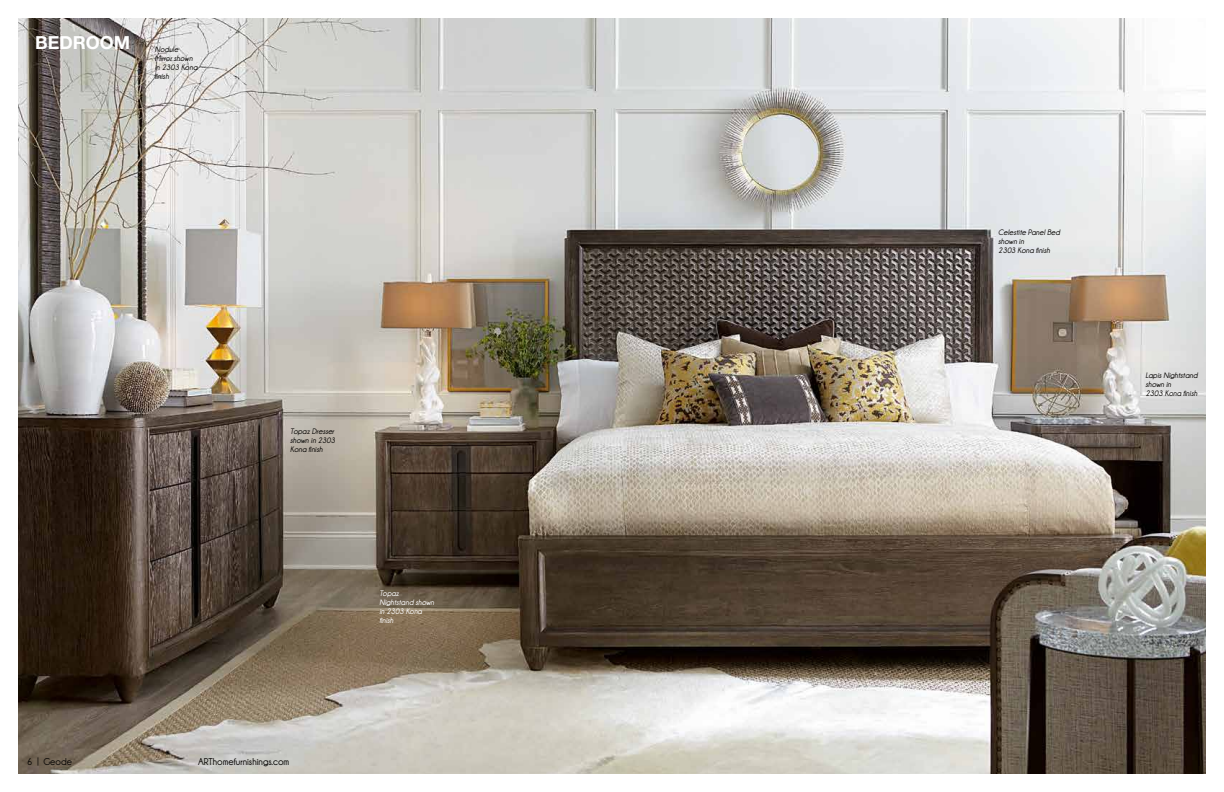
<style>
.page{position:relative;width:1224px;height:792px;background:#fff}
.page>*{position:absolute;margin:0;border:0;box-sizing:border-box;transform-origin:0 0}
.t1{font:700 18px "Helvetica Neue LT Std";color:#fff}
.t2{font:700 10px "Champagne&Limousines";color:#0a0806}
.t3{font:italic 700 8px/9px "Champagne&Limousines";color:#0a0806}
.t4{font:italic 700 8px/9px "Champagne&Limousines";color:#fff}
</style>
<div class="page">
<img style="left:18px;top:18px;width:1188px;height:756px">
<h1 class="t1" style="left:35px;top:31px;width:97px">BEDROOM</h1>
<p class="t3" style="left:155px;top:44px;width:44px">Nodule<br>Mirror shown in 2303 Kona finish</p>
<p class="t3" style="left:290px;top:427px;width:46px">Topaz Dresser shown in 2303<br>Kona finish</p>
<p class="t2" style="left:27px;top:756px;width:46px">6 | Geode</p>
<p class="t2" style="left:198px;top:756px;width:93px">ARThomefurnishings.com</p>
<p class="t4" style="left:379px;top:589px;width:56px">Topaz<br>Nightstand shown in 2303 Kona finish</p>
<p class="t3" style="left:998px;top:228px;width:63px">Celestite Panel Bed shown in<br>2303 Kona finish</p>
<p class="t3" style="left:1146px;top:371px;width:54px">Lapis Nightstand shown in<br>2303 Kona finish</p>
</div>
